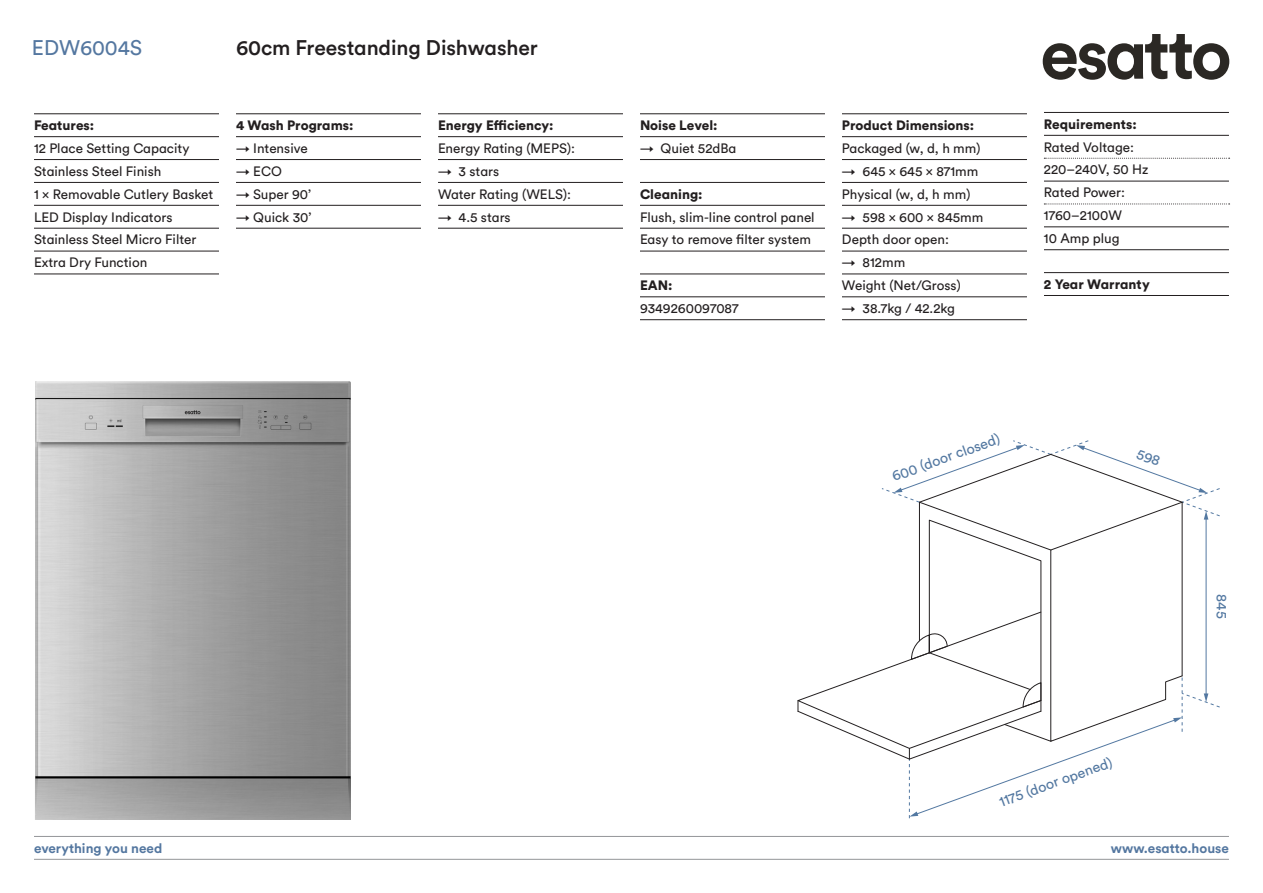
<style>
.page{position:relative;width:1263px;height:893px;background:#fff}
.page>*{position:absolute;margin:0;border:0;box-sizing:border-box;transform-origin:0 0}
.t1{font:500 21px "Circular Std";letter-spacing:-.005em;color:#231f20}
.t2{font:21px "Circular Std";letter-spacing:-.005em;color:#5477a0}
.t3{font:14.4px "Circular Std";color:#5378a1}
.t4{font:13.5px "Circular Std";color:#231f20}
.t5{font:900 13.5px "Circular Std";color:#231f20}
.t6{font:700 13.5px "Circular Std";color:#5477a0}
</style>
<div class="page">
<hr style="left:34px;top:836px;width:1195px;height:1px;background:#939598">
<hr style="left:34px;top:859px;width:1195px;height:1px;background:#939598">
<svg style="left:1043px;top:34px;width:186px;height:46px"></svg>
<hr style="left:34px;top:113px;width:185px;height:1px;background:#231f20">
<hr style="left:34px;top:136px;width:185px;height:1px;background:#231f20">
<hr style="left:34px;top:159px;width:185px;height:1px;background:#231f20">
<hr style="left:34px;top:182px;width:185px;height:1px;background:#231f20">
<hr style="left:34px;top:205px;width:185px;height:1px;background:#231f20">
<hr style="left:34px;top:228px;width:185px;height:1px;background:#231f20">
<hr style="left:34px;top:251px;width:185px;height:1px;background:#231f20">
<hr style="left:34px;top:274px;width:185px;height:1px;background:#231f20">
<hr style="left:842px;top:113px;width:185px;height:1px;background:#231f20">
<hr style="left:842px;top:136px;width:185px;height:1px;background:#231f20">
<hr style="left:842px;top:159px;width:185px;height:1px;background:#231f20">
<hr style="left:842px;top:182px;width:185px;height:1px;background:#231f20">
<hr style="left:842px;top:205px;width:185px;height:1px;background:#231f20">
<hr style="left:842px;top:228px;width:185px;height:1px;background:#231f20">
<hr style="left:842px;top:251px;width:185px;height:1px;background:#231f20">
<hr style="left:842px;top:274px;width:185px;height:1px;background:#231f20">
<hr style="left:842px;top:297px;width:185px;height:1px;background:#231f20">
<hr style="left:842px;top:319px;width:185px;height:1px;background:#231f20">
<hr style="left:1044px;top:112px;width:185px;height:1px;background:#231f20">
<hr style="left:1044px;top:135px;width:185px;height:1px;background:#231f20">
<svg style="left:1044px;top:158px;width:186px;height:1px"></svg>
<hr style="left:1044px;top:181px;width:185px;height:1px;background:#231f20">
<svg style="left:1044px;top:204px;width:186px;height:1px"></svg>
<hr style="left:1044px;top:227px;width:185px;height:1px;background:#231f20">
<hr style="left:1044px;top:249px;width:185px;height:1px;background:#231f20">
<hr style="left:1044px;top:272px;width:185px;height:1px;background:#231f20">
<hr style="left:1044px;top:295px;width:185px;height:1px;background:#231f20">
<hr style="left:236px;top:113px;width:185px;height:1px;background:#231f20">
<hr style="left:236px;top:136px;width:185px;height:1px;background:#231f20">
<hr style="left:236px;top:159px;width:185px;height:1px;background:#231f20">
<hr style="left:236px;top:182px;width:185px;height:1px;background:#231f20">
<hr style="left:236px;top:205px;width:185px;height:1px;background:#231f20">
<hr style="left:236px;top:228px;width:185px;height:1px;background:#231f20">
<hr style="left:438px;top:113px;width:185px;height:1px;background:#231f20">
<hr style="left:438px;top:136px;width:185px;height:1px;background:#231f20">
<hr style="left:438px;top:159px;width:185px;height:1px;background:#231f20">
<hr style="left:438px;top:182px;width:185px;height:1px;background:#231f20">
<hr style="left:438px;top:205px;width:185px;height:1px;background:#231f20">
<hr style="left:438px;top:228px;width:185px;height:1px;background:#231f20">
<hr style="left:640px;top:113px;width:185px;height:1px;background:#231f20">
<hr style="left:640px;top:136px;width:185px;height:1px;background:#231f20">
<hr style="left:640px;top:159px;width:185px;height:1px;background:#231f20">
<hr style="left:640px;top:182px;width:185px;height:1px;background:#231f20">
<hr style="left:640px;top:205px;width:185px;height:1px;background:#231f20">
<hr style="left:640px;top:228px;width:185px;height:1px;background:#231f20">
<hr style="left:640px;top:251px;width:185px;height:1px;background:#231f20">
<hr style="left:640px;top:274px;width:185px;height:1px;background:#231f20">
<hr style="left:640px;top:297px;width:185px;height:1px;background:#231f20">
<hr style="left:640px;top:319px;width:185px;height:1px;background:#231f20">
<img style="left:35px;top:382px;width:316px;height:437px">
<svg style="left:797px;top:440px;width:423px;height:379px"></svg>
<p class="t2" style="left:32px;top:34px;width:112px">EDW6004S</p>
<p class="t1" style="left:236px;top:34px;width:303px">60cm Freestanding Dishwasher</p>
<p class="t5" style="left:34px;top:116px;width:62px">Features:</p>
<p class="t4" style="left:34px;top:140px;width:157px">12 Place Setting Capacity</p>
<p class="t4" style="left:34px;top:163px;width:129px">Stainless Steel Finish</p>
<p class="t4" style="left:34px;top:186px;width:181px">1 × Removable Cutlery Basket</p>
<p class="t4" style="left:34px;top:209px;width:140px">LED Display Indicators</p>
<p class="t4" style="left:34px;top:231px;width:164px">Stainless Steel Micro Filter</p>
<p class="t4" style="left:34px;top:254px;width:115px">Extra Dry Function</p>
<p class="t5" style="left:236px;top:116px;width:119px">4 Wash Programs:</p>
<p class="t4" style="left:236px;top:140px;width:73px">→ Intensive</p>
<p class="t4" style="left:236px;top:163px;width:47px">→ ECO</p>
<p class="t4" style="left:236px;top:186px;width:77px">→ Super 90’</p>
<p class="t4" style="left:236px;top:209px;width:77px">→ Quick 30’</p>
<p class="t5" style="left:438px;top:116px;width:117px">Energy Efficiency:</p>
<p class="t4" style="left:438px;top:140px;width:139px">Energy Rating (MEPS):</p>
<p class="t4" style="left:438px;top:163px;width:63px">→ 3 stars</p>
<p class="t4" style="left:438px;top:186px;width:135px">Water Rating (WELS):</p>
<p class="t4" style="left:438px;top:209px;width:74px">→ 4.5 stars</p>
<p class="t5" style="left:640px;top:116px;width:79px">Noise Level:</p>
<p class="t4" style="left:640px;top:140px;width:98px">→ Quiet 52dBa</p>
<p class="t5" style="left:640px;top:185px;width:64px">Cleaning:</p>
<p class="t4" style="left:640px;top:209px;width:176px">Flush, slim-line control panel</p>
<p class="t4" style="left:640px;top:231px;width:172px">Easy to remove filter system</p>
<p class="t5" style="left:640px;top:276px;width:34px">EAN:</p>
<p class="t4" style="left:640px;top:300px;width:100px">9349260097087</p>
<p class="t5" style="left:842px;top:116px;width:134px">Product Dimensions:</p>
<p class="t4" style="left:842px;top:140px;width:140px">Packaged (w, d, h mm)</p>
<p class="t4" style="left:842px;top:163px;width:138px">→ 645 × 645 × 871mm</p>
<p class="t4" style="left:842px;top:186px;width:130px">Physical (w, d, h mm)</p>
<p class="t4" style="left:842px;top:209px;width:143px">→ 598 × 600 × 845mm</p>
<p class="t4" style="left:842px;top:231px;width:108px">Depth door open:</p>
<p class="t4" style="left:842px;top:254px;width:65px">→ 812mm</p>
<p class="t4" style="left:842px;top:277px;width:120px">Weight (Net/Gross)</p>
<p class="t4" style="left:842px;top:300px;width:115px">→ 38.7kg / 42.2kg</p>
<p class="t5" style="left:1044px;top:115px;width:94px">Requirements:</p>
<p class="t4" style="left:1044px;top:139px;width:92px">Rated Voltage:</p>
<p class="t4" style="left:1044px;top:161px;width:106px">220–240V, 50 Hz</p>
<p class="t4" style="left:1044px;top:184px;width:83px">Rated Power:</p>
<p class="t4" style="left:1044px;top:207px;width:79px">1760–2100W</p>
<p class="t4" style="left:1044px;top:230px;width:77px">10 Amp plug</p>
<p class="t5" style="left:1044px;top:275px;width:107px">2 Year Warranty</p>
<p class="t3" style="left:889px;top:468px;width:115px;rotate:-20deg">600 (door closed)</p>
<p class="t3" style="left:996px;top:794px;width:121px;rotate:-20deg">1175 (door opened)</p>
<p class="t3" style="left:1230px;top:594px;width:26px;rotate:90deg">845</p>
<p class="t6" style="left:34px;top:839px;width:130px">everything you need</p>
<p class="t6" style="left:1111px;top:839px;width:120px">www.esatto.house</p>
</div>
